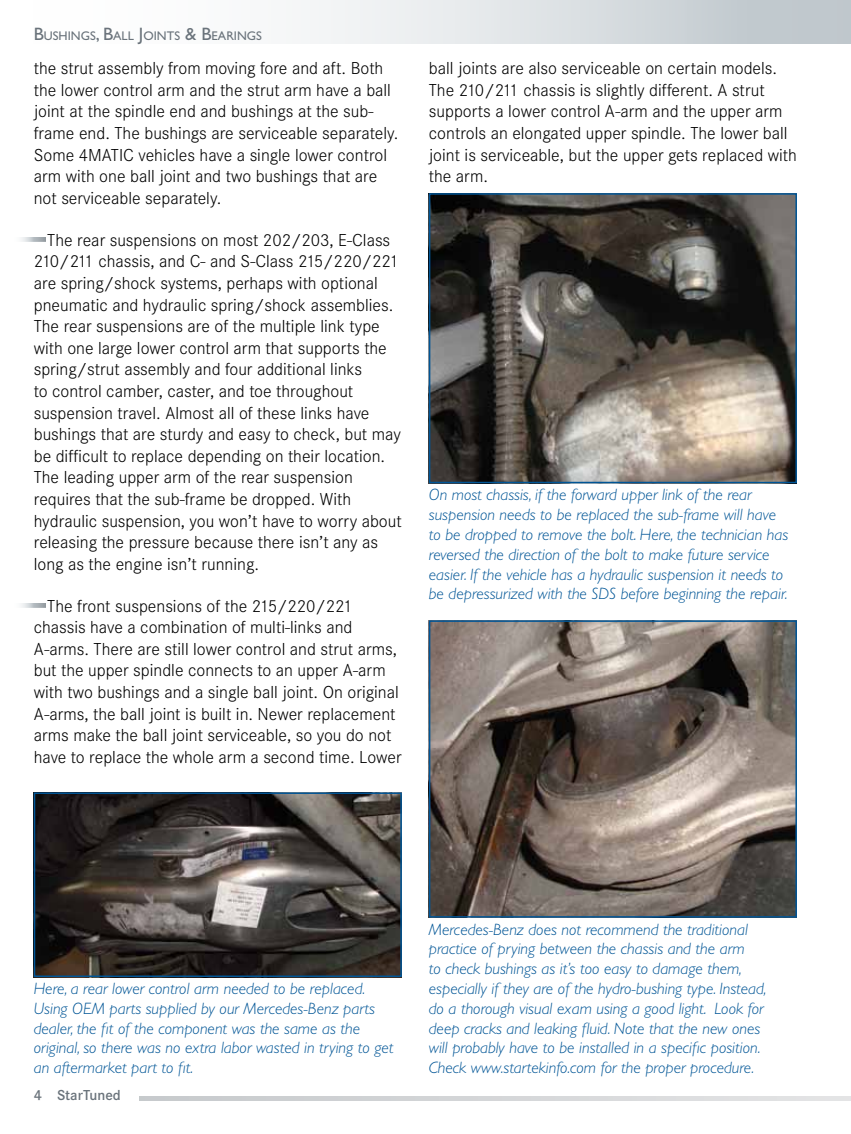
<style>
.page{position:relative;width:851px;height:1134px;background:#fff}
.page>*{position:absolute;margin:0;border:0;box-sizing:border-box;transform-origin:0 0}
.t1{font:300 18px/21.6px "Corporate S";color:#000}
.t2{font:italic 300 16.5px/19.8px "Gill Sans";color:#005596}
.t3{font:600 15px "Corporate S";color:#6a737b}
.t4{font:12.6px "Gill Sans";color:#6a737b}
.s1{font-size:18px}
</style>
<div class="page">
<div style="left:0;top:0;width:850px;height:44px;background:linear-gradient(to right,#fff,#c1c9ce)"></div>
<svg style="left:140px;top:1097px;width:710px;height:3px;background:#d4d6d8"></svg>
<hr style="left:850px;top:0;width:1px;height:44px;background:#bfc7cc">
<img style="left:432px;top:196px;width:361px;height:284px">
<div style="left:429px;top:193px;width:367px;height:290px;border:2px solid #005596"></div>
<img style="left:432px;top:623px;width:361px;height:292px">
<div style="left:429px;top:620px;width:367px;height:298px;border:2px solid #005596"></div>
<img style="left:37px;top:795px;width:362px;height:179px">
<div style="left:34px;top:792px;width:368px;height:185px;border:2px solid #005596"></div>
<svg style="left:21px;top:237px;width:25px;height:4px"></svg>
<svg style="left:21px;top:603px;width:25px;height:4px"></svg>
<p class="t4" style="left:34px;top:28px;width:230px"><span class="s1">B</span>USHINGS<span class="s1">, B</span>ALL <span class="s1">J</span>OINTS <span class="s1">&amp; B</span>EARINGS</p>
<p class="t1" style="left:34px;top:58px;width:366px">the strut assembly from moving fore and aft. Both the lower control arm and the strut arm have a ball joint at the spindle end and bushings at the sub&shy;frame end. The bushings are serviceable separately.<br>Some 4MATIC vehicles have a single lower control arm with one ball joint and two bushings that are not serviceable separately.</p>
<p class="t1" style="left:34px;top:229px;width:369px;text-indent:14px">The rear suspensions on most 202/203, E-Class 210/211 chassis, and C- and S-Class 215/220/221 are spring/shock systems, perhaps with optional pneumatic and hydraulic spring/shock assemblies.<br>The rear suspensions are of the multiple link type with one large lower control arm that supports the spring/strut assembly and four additional links<br>to control camber, caster, and toe throughout suspension travel. Almost all of these links have bushings that are sturdy and easy to check, but may be difficult to replace depending on their location.<br>The leading upper arm of the rear suspension requires that the sub-frame be dropped. With hydraulic suspension, you won’t have to worry about releasing the pressure because there isn’t any as long as the engine isn’t running.</p>
<p class="t1" style="left:34px;top:595px;width:369px;text-indent:14px">The front suspensions of the 215/220/221 chassis have a combination of multi-links and A-arms. There are still lower control and strut arms, but the upper spindle connects to an upper A-arm with two bushings and a single ball joint. On original A-arms, the ball joint is built in. Newer replacement arms make the ball joint serviceable, so you do not have to replace the whole arm a second time. Lower</p>
<p class="t1" style="left:429px;top:58px;width:369px">ball joints are also serviceable on certain models.<br>The 210/211 chassis is slightly different. A strut supports a lower control A-arm and the upper arm controls an elongated upper spindle. The lower ball joint is serviceable, but the upper gets replaced with the arm.</p>
<p class="t2" style="left:429px;top:485px;width:361px">On most chassis, if the forward upper link of the rear suspension needs to be replaced the sub-frame will have to be dropped to remove the bolt. Here, the technician has reversed the direction of the bolt to make future service easier. If the vehicle has a hydraulic suspension it needs to be depressurized with the SDS before beginning the repair.</p>
<p class="t2" style="left:34px;top:979px;width:361px">Here, a rear lower control arm needed to be replaced.<br>Using OEM parts supplied by our Mercedes-Benz parts dealer, the fit of the component was the same as the original, so there was no extra labor wasted in trying to get an aftermarket part to fit.</p>
<p class="t3" style="left:34px;top:1087px;width:89px">4 StarTuned</p>
<p class="t2" style="left:429px;top:919px;width:339px">Mercedes-Benz does not recommend the traditional practice of prying between the chassis and the arm<br>to check bushings as it’s too easy to damage them, especially if they are of the hydro-bushing type. Instead, do a thorough visual exam using a good light. Look for deep cracks and leaking fluid. Note that the new ones will probably have to be installed in a specific position.<br>Check www.startekinfo.com for the proper procedure.</p>
</div>
